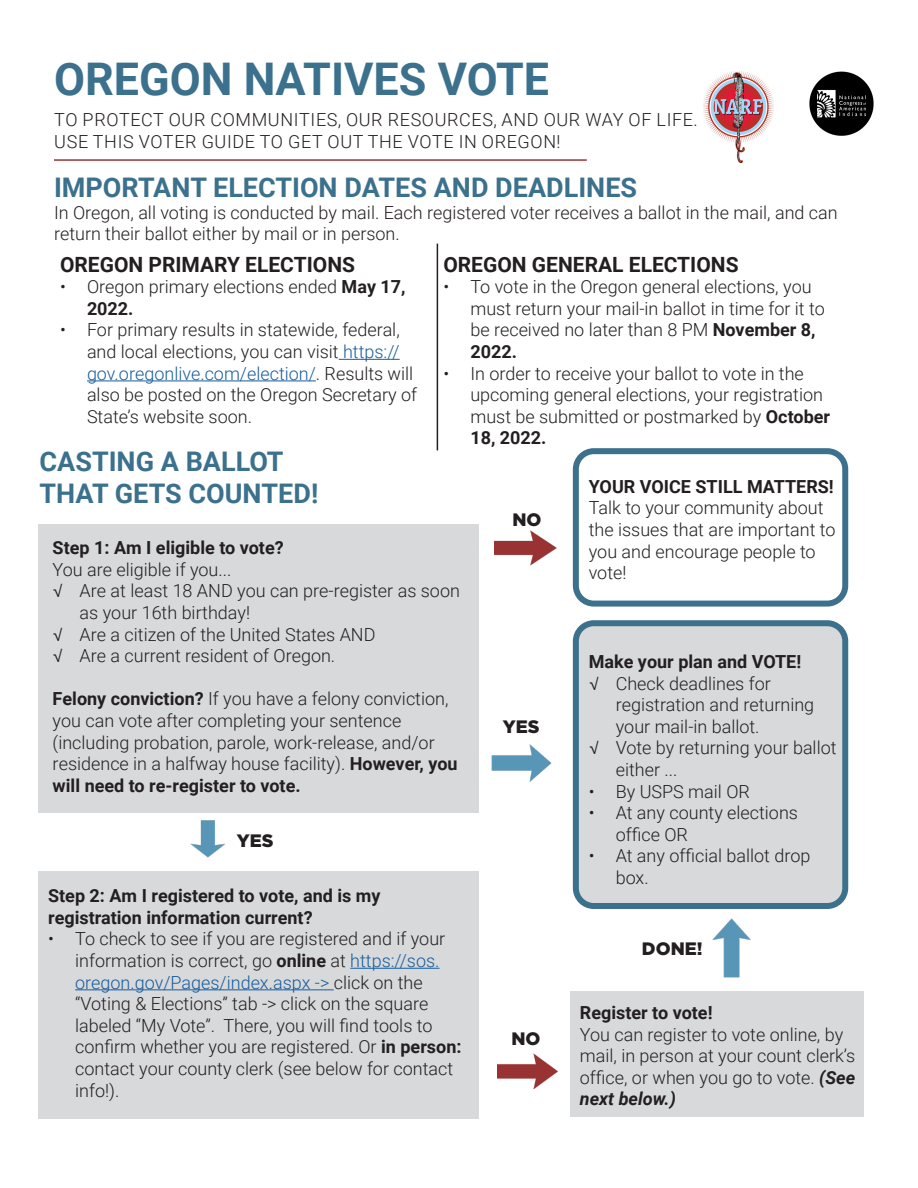
<style>
.page{position:relative;width:918px;height:1188px;background:#fff}
.page>*{position:absolute;margin:0;border:0;box-sizing:border-box;transform-origin:0 0}
.t1{font:700 45px "Roboto";color:#3b718d}
.t2{font:700 27px "Roboto";color:#3b718d}
.t3{font:700 21px "Roboto";color:#231f20}
.t4{font:300 18px/21.6px "Roboto";color:#231f20}
.t5{font:700 18px/21.6px "Roboto";color:#231f20}
.t6{font:300 18px "Roboto";letter-spacing:.035em;color:#231f20}
.t7{font:900 18px "Gotham";color:#231f20}
.s1{font-weight:700}
.s2{color:#175d9e}
.s3{font-family:"Leelawadee UI";font-weight:400}
.s4{font-weight:700;font-style:italic}
</style>
<div class="page">
<hr style="left:54px;top:159px;width:533px;height:2px;background:#933">
<hr style="left:437px;top:244px;width:1px;height:206px;background:#231f20">
<hr style="left:339px;top:359px;width:61px;height:1px;background:#175d9e">
<hr style="left:87px;top:380px;width:229px;height:1px;background:#175d9e">
<div style="left:38px;top:524px;width:441px;height:289px;background:#d8d9db"></div>
<div style="left:38px;top:872px;width:441px;height:247px;background:#d8d9db"></div>
<div style="left:571px;top:991px;width:293px;height:126px;background:#d8d9db"></div>
<hr style="left:350px;top:968px;width:90px;height:1px;background:#175d9e">
<hr style="left:75px;top:989px;width:259px;height:1px;background:#175d9e">
<img style="left:495px;top:530px;width:62px;height:36px">
<img style="left:190px;top:820px;width:35px;height:38px">
<img style="left:498px;top:1053px;width:60px;height:37px">
<img style="left:491px;top:744px;width:61px;height:38px">
<img style="left:712px;top:918px;width:39px;height:60px">
<div style="left:573px;top:448px;width:275px;height:159px;border:6px solid #3b718d;border-radius:18px"></div>
<div style="left:576px;top:623px;width:269px;height:283px;background:#d8d9db;border-radius:18px"></div>
<div style="left:573px;top:620px;width:275px;height:289px;border:6px solid #3b718d;border-radius:18px"></div>
<img style="left:704px;top:72px;width:70px;height:90px">
<img style="left:809px;top:71px;width:64px;height:64px">
<p class="t1" style="left:54px;top:48px;width:497px">OREGON NATIVES VOTE</p>
<p class="t6" style="left:54px;top:107px;width:645px">TO PROTECT OUR COMMUNITIES, OUR RESOURCES, AND OUR WAY OF LIFE.</p>
<p class="t6" style="left:54px;top:129px;width:508px">USE THIS VOTER GUIDE TO GET OUT THE VOTE IN OREGON!</p>
<p class="t2" style="left:54px;top:168px;width:585px">IMPORTANT ELECTION DATES AND DEADLINES</p>
<p class="t4" style="left:54px;top:201px;width:785px">In Oregon, all voting is conducted by mail. Each registered voter receives a ballot in the mail, and can return their ballot either by mail or in person.</p>
<p class="t3" style="left:60px;top:249px;width:297px">OREGON PRIMARY ELECTIONS</p>
<p class="t4" style="left:87px;top:275px;width:320px;text-indent:-27px">• Oregon primary elections ended <span class="s1">May 17,<br>2022.</span></p>
<p class="t4" style="left:87px;top:319px;width:332px;text-indent:-27px">• For primary results in statewide, federal, and local elections, you can visit <span class="s2">https:// gov.oregonlive.com/election/</span>. Results will also be posted on the Oregon Secretary of State’s website soon.</p>
<p class="t3" style="left:443px;top:249px;width:297px">OREGON GENERAL ELECTIONS</p>
<p class="t4" style="left:470px;top:275px;width:356px;text-indent:-27px">• To vote in the Oregon general elections, you must return your mail-in ballot in time for it to be received no later than 8 PM <span class="s1">November 8, 2022.</span></p>
<p class="t4" style="left:470px;top:362px;width:361px;text-indent:-27px">• In order to receive your ballot to vote in the upcoming general elections, your registration must be submitted or postmarked by <span class="s1">October 18, 2022.</span></p>
<p class="t2" style="left:40px;top:443px;width:246px">CASTING A BALLOT</p>
<p class="t2" style="left:40px;top:475px;width:280px">THAT GETS COUNTED!</p>
<p class="t5" style="left:53px;top:536px;width:233px">Step 1: Am I eligible to vote?</p>
<p class="t4" style="left:53px;top:558px;width:180px">You are eligible if you...</p>
<p class="t4" style="left:80px;top:579px;width:382px;text-indent:-27px"><span class="s3">√</span> Are at least 18 AND you can pre-register as soon as your 16th birthday!</p>
<p class="t4" style="left:53px;top:623px;width:324px"><span class="s3">√</span> Are a citizen of the United States AND</p>
<p class="t4" style="left:53px;top:644px;width:284px"><span class="s3">√</span> Are a current resident of Oregon.</p>
<p class="t4" style="left:53px;top:687px;width:406px"><span class="s1">Felony conviction?</span> If you have a felony conviction, you can vote after completing your sentence (including probation, parole, work-release, and/or residence in a halfway house facility). <span class="s1">However, you will need to re-register to vote.</span></p>
<p class="t7" style="left:237px;top:830px;width:38px">YES</p>
<p class="t5" style="left:48px;top:884px;width:334px">Step 2: Am I registered to vote, and is my registration information current?</p>
<p class="t4" style="left:75px;top:927px;width:388px;text-indent:-27px">• To check to see if you are registered and if your information is correct, go <span class="s1">online</span> at <span class="s2">https://sos. oregon.gov/Pages/index.aspx -&gt;</span> click on the “Voting &amp; Elections” tab -&gt; click on the square labeled “My Vote”. There, you will find tools to confirm whether you are registered. Or <span class="s1">in person: </span>contact your county clerk (see below for contact info!).</p>
<p class="t7" style="left:512px;top:509px;width:31px">NO</p>
<p class="t7" style="left:503px;top:717px;width:38px">YES</p>
<p class="t7" style="left:511px;top:1028px;width:31px">NO</p>
<p class="t5" style="left:589px;top:475px;width:247px">YOUR VOICE STILL MATTERS!</p>
<p class="t4" style="left:589px;top:497px;width:248px">Talk to your community about the issues that are important to you and encourage people to vote!</p>
<p class="t5" style="left:589px;top:650px;width:214px">Make your plan and VOTE!</p>
<p class="t4" style="left:616px;top:672px;width:200px;text-indent:-27px"><span class="s3">√</span> Check deadlines for registration and returning your mail-in ballot.</p>
<p class="t4" style="left:616px;top:737px;width:222px;text-indent:-27px"><span class="s3">√</span> Vote by returning your ballot either ...</p>
<p class="t4" style="left:589px;top:780px;width:163px">• By USPS mail OR</p>
<p class="t4" style="left:616px;top:801px;width:184px;text-indent:-27px">• At any county elections office OR</p>
<p class="t4" style="left:616px;top:845px;width:196px;text-indent:-27px">• At any official ballot drop box.</p>
<p class="t7" style="left:642px;top:938px;width:62px">DONE!</p>
<p class="t5" style="left:580px;top:1001px;width:134px">Register to vote!</p>
<p class="t4" style="left:580px;top:1023px;width:277px">You can register to vote online, by mail, in person at your count clerk’s office, or when you go to vote. <span class="s4">(See next below.)</span></p>
</div>
